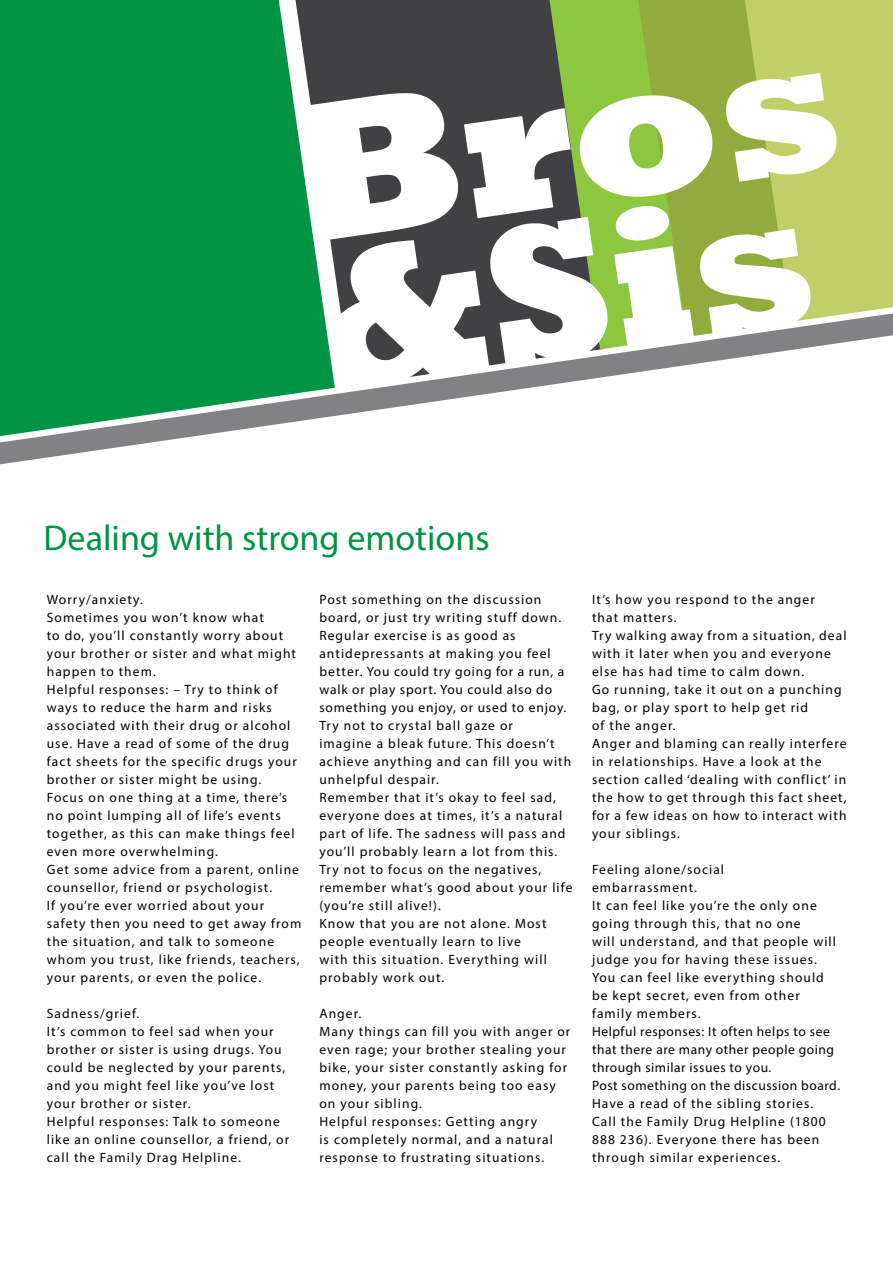
<style>
.page{position:relative;width:893px;height:1263px;background:#fff}
.page>*{position:absolute;margin:0;border:0;box-sizing:border-box;transform-origin:0 0}
.t1{font:800 200.1px/150.3px "Rockwell";color:#fff}
.t2{font:36px "Myriad Pro";color:#009444}
.t3{font:13.5px/18px "Myriad Pro";letter-spacing:.08em;color:#000}
</style>
<div class="page">
<div style="left:791px;top:0;width:101px;height:305px;background:#c0d066"></div>
<div style="left:335px;top:0;width:207px;height:305px;background:#414042"></div>
<svg style="left:686px;top:0;width:105px;height:305px;background:#9db245"></svg>
<svg style="left:542px;top:0;width:144px;height:305px;background:#7ea53f"></svg>
<svg style="left:0;top:0;width:335px;height:305px;background:#0f954c"></svg>
<svg style="left:0;top:305px;width:892px;height:160px"></svg>
<h1 class="t1" style="left:284px;top:121px;width:554px;rotate:-8deg">Bros &amp;Sis</h1>
<h2 class="t2" style="left:44px;top:524px;width:447px">Dealing with strong emotions</h2>
<p class="t3" style="left:47px;top:592px;width:256px">Worry/anxiety.<br>Sometimes you won’t know what<br>to do, you’ll constantly worry about your brother or sister and what might happen to them.<br>Helpful responses: – Try to think of ways to reduce the harm and risks associated with their drug or alcohol use. Have a read of some of the drug fact sheets for the specific drugs your brother or sister might be using.<br>Focus on one thing at a time, there’s no point lumping all of life’s events together, as this can make things feel even more overwhelming.<br>Get some advice from a parent, online counsellor, friend or psychologist.<br>If you’re ever worried about your safety then you need to get away from the situation, and talk to someone whom you trust, like friends, teachers, your parents, or even the police.</p>
<p class="t3" style="left:47px;top:1006px;width:244px">Sadness/grief.<br>It’s common to feel sad when your brother or sister is using drugs. You could be neglected by your parents, and you might feel like you’ve lost your brother or sister.<br>Helpful responses: Talk to someone like an online counsellor, a friend, or call the Family Drag Helpline.</p>
<p class="t3" style="left:319px;top:592px;width:254px">Post something on the discussion board, or just try writing stuff down.<br>Regular exercise is as good as antidepressants at making you feel better. You could try going for a run, a walk or play sport. You could also do something you enjoy, or used to enjoy.<br>Try not to crystal ball gaze or<br>imagine a bleak future. This doesn’t achieve anything and can fill you with unhelpful despair.<br>Remember that it’s okay to feel sad, everyone does at times, it’s a natural part of life. The sadness will pass and you’ll probably learn a lot from this.<br>Try not to focus on the negatives, remember what’s good about your life (you’re still alive!).<br>Know that you are not alone. Most people eventually learn to live<br>with this situation. Everything will probably work out.</p>
<p class="t3" style="left:319px;top:1006px;width:252px">Anger.<br>Many things can fill you with anger or even rage; your brother stealing your bike, your sister constantly asking for money, your parents being too easy on your sibling.<br>Helpful responses: Getting angry<br>is completely normal, and a natural response to frustrating situations.</p>
<p class="t3" style="left:592px;top:592px;width:256px">It’s how you respond to the anger<br>that matters.<br>Try walking away from a situation, deal with it later when you and everyone else has had time to calm down.<br>Go running, take it out on a punching bag, or play sport to help get rid<br>of the anger.<br>Anger and blaming can really interfere in relationships. Have a look at the section called ‘dealing with conflict’ in the how to get through this fact sheet, for a few ideas on how to interact with your siblings.</p>
<p class="t3" style="left:592px;top:862px;width:249px">Feeling alone/social<br>embarrassment.<br>It can feel like you’re the only one going through this, that no one<br>will understand, and that people will judge you for having these issues.<br>You can feel like everything should be kept secret, even from other family members.<br>Helpful responses: It often helps to see that there are many other people going through similar issues to you.<br>Post something on the discussion board.<br>Have a read of the sibling stories.<br>Call the Family Drug Helpline (1800<br>888 236). Everyone there has been through similar experiences.</p>
</div>
